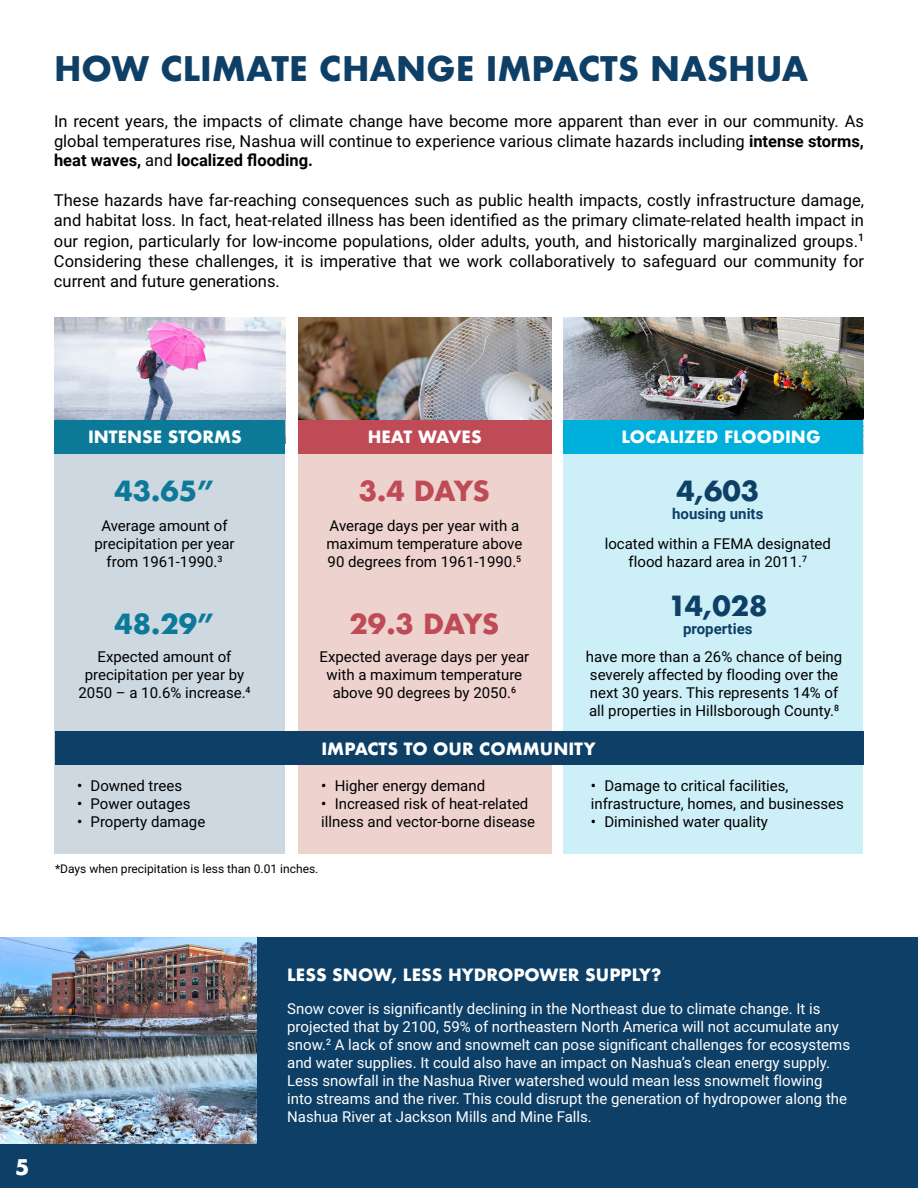
<style>
.page{position:relative;width:918px;height:1188px;background:#fff}
.page>*{position:absolute;margin:0;border:0;box-sizing:border-box;transform-origin:0 0}
.t1{font:700 33px "Futura";color:#0e3f66}
.t2{font:700 27px "Futura";letter-spacing:-.035em;color:#bf4b57}
.t3{font:700 27px "Futura";color:#0c7998}
.t4{font:700 27px "Futura";color:#0e3f66}
.t5{font:700 21px "Futura";color:#fff}
.t6{font:16.5px/19.8px "Roboto";color:#000;text-align:justify}
.t7{font:700 16.5px "Futura";color:#fff}
.t8{font:15px/18px "Roboto";color:#000;text-align:center}
.t9{font:15px/18px "Roboto";color:#fff}
.t10{font:700 15px "Roboto";color:#0e3f66}
.t11{font:12px "Roboto";color:#000}
.s1{font-weight:700}
.s2{font-weight:500}
</style>
<div class="page">
<div style="left:0;top:1145px;width:918px;height:43px;background:#0e3f66"></div>
<div style="left:55px;top:317px;width:230px;height:537px;background:#cdd8e1"></div>
<div style="left:298px;top:317px;width:253px;height:537px;background:#edd2ce"></div>
<div style="left:564px;top:317px;width:299px;height:537px;background:#cceff8"></div>
<div style="left:0;top:937px;width:918px;height:208px;background:#0e3f66"></div>
<img style="left:55px;top:317px;width:230px;height:103px">
<img style="left:298px;top:317px;width:253px;height:103px">
<img style="left:564px;top:317px;width:299px;height:103px">
<img style="left:0;top:937px;width:256px;height:207px">
<div style="left:55px;top:420px;width:230px;height:33px;background:#0c7998"></div>
<div style="left:298px;top:420px;width:253px;height:33px;background:#bf4b57"></div>
<div style="left:564px;top:420px;width:299px;height:33px;background:#00b0dc"></div>
<div style="left:55px;top:731px;width:808px;height:34px;background:#0e3f66"></div>
<h1 class="t1" style="left:54px;top:45px;width:756px">HOW CLIMATE CHANGE IMPACTS NASHUA</h1>
<p class="t6" style="left:54px;top:110px;width:812px">In recent years, the impacts of climate change have become more apparent than ever in our community. As global temperatures rise, Nashua will continue to experience various climate hazards including <span class="s1">intense storms, heat waves,</span> and <span class="s1">localized flooding.</span></p>
<p class="t6" style="left:54px;top:190px;width:812px">These hazards have far-reaching consequences such as public health impacts, costly infrastructure damage, and habitat loss. In fact, heat-related illness has been identified as the primary climate-related health impact in</p>
<p class="t6" style="left:54px;top:231px;width:812px">our region, particularly for low-income populations, older adults, youth, and historically marginalized groups.<sup>1<br></sup>Considering these challenges, it is imperative that we work collaboratively to safeguard our community for current and future generations.</p>
<p class="t7" style="left:88px;top:425px;width:155px">INTENSE STORMS</p>
<p class="t7" style="left:368px;top:425px;width:115px">HEAT WAVES</p>
<p class="t7" style="left:621px;top:425px;width:201px">LOCALIZED FLOODING</p>
<h2 class="t3" style="left:114px;top:472px;width:102px">43.65”</h2>
<p class="t8" style="left:94px;top:516px;width:142px">Average amount of precipitation per year from 1961-1990.<sup>3</sup></p>
<h2 class="t3" style="left:114px;top:604px;width:102px">48.29”</h2>
<p class="t8" style="left:78px;top:647px;width:174px">Expected amount of precipitation per year by<br>2050 – a 10.6% increase.<sup>4</sup></p>
<p class="t8" style="left:77px;top:776px;width:107px"><span class="s2">•</span> Downed trees</p>
<p class="t8" style="left:77px;top:794px;width:115px"><span class="s2">•</span> Power outages</p>
<p class="t8" style="left:77px;top:812px;width:130px"><span class="s2">•</span> Property damage</p>
<h2 class="t2" style="left:359px;top:472px;width:133px">3.4 DAYS</h2>
<p class="t8" style="left:326px;top:516px;width:197px;text-align:left">Average days per year with a maximum temperature above<br>90 degrees from 1961-1990.<sup>5</sup></p>
<h2 class="t2" style="left:350px;top:604px;width:151px">29.3 DAYS</h2>
<p class="t8" style="left:320px;top:647px;width:211px">Expected average days per year with a maximum temperature above 90 degrees by 2050.<sup>6</sup></p>
<h2 class="t4" style="left:677px;top:472px;width:84px">4,603</h2>
<p class="t10" style="left:672px;top:503px;width:93px">housing units</p>
<p class="t8" style="left:605px;top:534px;width:228px">located within a FEMA designated flood hazard area in 2011.<sup>7</sup></p>
<h2 class="t4" style="left:668px;top:586px;width:101px">14,028</h2>
<p class="t10" style="left:683px;top:618px;width:71px">properties</p>
<p class="t8" style="left:586px;top:647px;width:258px;text-align:left">have more than a 26% chance of being severely affected by flooding over the next 30 years. This represents 14% of all properties in Hillsborough County.<sup>8</sup></p>
<p class="t7" style="left:321px;top:737px;width:276px">IMPACTS TO OUR COMMUNITY</p>
<p class="t8" style="left:321px;top:776px;width:166px"><span class="s2">•</span> Higher energy demand</p>
<p class="t8" style="left:321px;top:794px;width:216px;text-align:left"><span class="s2">•</span> Increased risk of heat-related illness and vector-borne disease</p>
<p class="t8" style="left:591px;top:776px;width:255px;text-align:left"><span class="s2">•</span> Damage to critical facilities, infrastructure, homes, and businesses</p>
<p class="t8" style="left:591px;top:812px;width:179px"><span class="s2">•</span> Diminished water quality</p>
<p class="t11" style="left:55px;top:861px;width:265px">*Days when precipitation is less than 0.01 inches.</p>
<h3 class="t5" style="left:15px;top:1152px;width:16px">5</h3>
<p class="t7" style="left:287px;top:963px;width:376px">LESS SNOW, LESS HYDROPOWER SUPPLY?</p>
<p class="t9" style="left:287px;top:999px;width:564px">Snow cover is significantly declining in the Northeast due to climate change. It is projected that by 2100, 59% of northeastern North America will not accumulate any snow.<sup>2</sup> A lack of snow and snowmelt can pose significant challenges for ecosystems and water supplies. It could also have an impact on Nashua’s clean energy supply.<br>Less snowfall in the Nashua River watershed would mean less snowmelt flowing into streams and the river. This could disrupt the generation of hydropower along the Nashua River at Jackson Mills and Mine Falls.</p>
</div>
